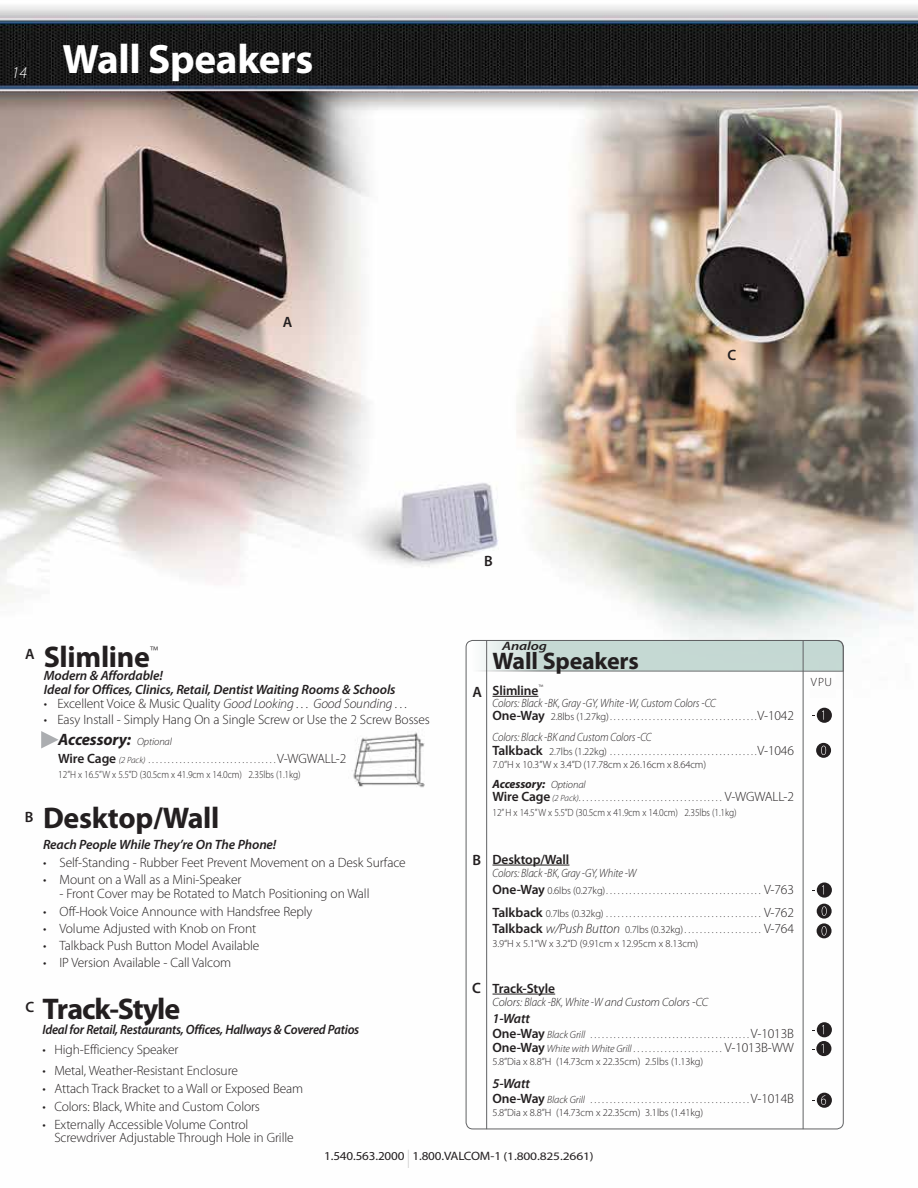
<style>
.page{position:relative;width:918px;height:1188px;background:#fff}
.page>*{position:absolute;margin:0;border:0;box-sizing:border-box;transform-origin:0 0}
.t1{font:700 41.25px "Myriad Pro";letter-spacing:-.01em;color:#fff}
.t2{font:700 30px "Myriad Pro";letter-spacing:-.01em;color:#231f20}
.t3{font:700 30px "Myriad Pro";letter-spacing:-.04em;color:#231f20}
.t4{font:700 24px "Myriad Pro";letter-spacing:-.01em;color:#231f20}
.t5{font:italic 700 16.5px "Myriad Pro";letter-spacing:-.01em;color:#231f20}
.t6{font:italic 300 16.5px "Myriad Pro";color:#fff}
.t7{font:600 15px "Myriad Pro";color:#231f20}
.t8{font:300 13.5px/13.5px "Myriad Pro";letter-spacing:-.01em;color:#231f20}
.t9{font:italic 600 13.5px/13.5px "Myriad Pro";letter-spacing:-.01em;color:#231f20}
.t10{font:italic 300 13.5px "Myriad Pro";letter-spacing:-.01em;color:#231f20}
.t11{font:italic 600 13.5px "Myriad Pro";letter-spacing:-.01em;color:#231f20;scale:.94 1}
.t12{font:600 13.5px "Myriad Pro";letter-spacing:-.01em;color:#231f20}
.t13{font:12.15px "Myriad Pro";letter-spacing:-.01em;color:#231f20;scale:1.08 1}
.t14{font:italic 600 12.15px "Myriad Pro";letter-spacing:-.01em;color:#231f20;scale:1.23 1}
.t15{font:italic 300 12px "Myriad Pro";letter-spacing:-.01em;color:#231f20;scale:.9 1}
.t16{font:italic 300 12px "Myriad Pro";letter-spacing:-.01em;color:#231f20}
.t17{font:italic 700 12px "Myriad Pro";letter-spacing:-.01em;color:#231f20}
.t18{font:300 12px "Myriad Pro";color:#231f20}
.t19{font:300 10.5px/15px "Myriad Pro";letter-spacing:-.01em;color:#231f20}
.t20{font:300 10.5px "Myriad Pro";letter-spacing:-.01em;color:#231f20;scale:.9 1}
.s1{font-style:normal}
.s2{font-weight:300;font-size:10.5px}
.s3{font-weight:600;font-size:13.5px}
.s4{font-style:italic;font-size:9px}
.s5{font-size:13.5px}
.s6{font-style:italic;font-size:13.5px}
.s7{font-style:italic}
.s8{font-weight:300;font-size:27px;color:#c4c4c4}
.s9{font-size:11.55px}
</style>
<div class="page">
<img style="left:0;top:5px;width:918px;height:1125px">
<svg style="left:466px;top:639px;width:378px;height:33px;background:#c6d6d1"></svg>
<div style="left:817px;top:1022px;width:15px;height:15px;background:#231f20;border-radius:50%"></div>
<div style="left:817px;top:1093px;width:15px;height:15px;background:#231f20;border-radius:50%"></div>
<svg style="left:821px;top:1095px;width:5px;height:10px"></svg>
<hr style="left:803px;top:640px;width:1px;height:489px;background:#616264">
<hr style="left:486px;top:640px;width:1px;height:489px;background:#616264">
<hr style="left:493px;top:696px;width:45px;height:1px;background:#231f20">
<hr style="left:493px;top:865px;width:76px;height:1px;background:#231f20">
<hr style="left:493px;top:994px;width:62px;height:1px;background:#231f20">
<div style="left:817px;top:708px;width:15px;height:15px;background:#231f20;border-radius:50%"></div>
<div style="left:816px;top:743px;width:15px;height:15px;background:#231f20;border-radius:50%"></div>
<svg style="left:821px;top:746px;width:5px;height:9px"></svg>
<div style="left:817px;top:882px;width:15px;height:16px;background:#231f20;border-radius:50%"></div>
<svg style="left:822px;top:885px;width:2px;height:10px"></svg>
<div style="left:817px;top:904px;width:15px;height:15px;background:#231f20;border-radius:50%"></div>
<svg style="left:822px;top:906px;width:5px;height:10px"></svg>
<svg style="left:817px;top:923px;width:15px;height:15px"></svg>
<svg style="left:822px;top:926px;width:5px;height:10px"></svg>
<img style="left:349px;top:729px;width:76px;height:69px">
<svg style="left:41px;top:731px;width:18px;height:17px"></svg>
<div style="left:816px;top:1041px;width:15px;height:15px;background:#231f20;border-radius:50%"></div>
<h3 class="t6" style="left:12px;top:64px;width:17px">14</h3>
<h1 class="t1" style="left:63px;top:32px;width:252px">Wall Speakers</h1>
<h3 class="t7" style="left:283px;top:312px;width:11px">A</h3>
<h3 class="t7" style="left:727px;top:345px;width:10px">C</h3>
<h3 class="t7" style="left:484px;top:551px;width:10px">B</h3>
<h3 class="t7" style="left:25px;top:644px;width:11px">A</h3>
<h2 class="t2" style="left:44px;top:637px;width:116px">Slimline<sup>™</sup></h2>
<p class="t9" style="left:44px;top:669px;width:353px">Modern &amp; Affordable!<br>Ideal for Offices, Clinics, Retail, Dentist Waiting Rooms &amp; Schools</p>
<p class="t10" style="left:44px;top:697px;width:365px"><span class="s1">• Excellent Voice &amp; Music Quality</span> Good Looking . . . Good Sounding . . .</p>
<p class="t8" style="left:44px;top:713px;width:388px">• Easy Install - Simply Hang On a Single Screw or Use the 2 Screw Bosses</p>
<h3 class="t5" style="left:58px;top:729px;width:115px">Accessory: <span class="s2">Optional</span></h3>
<p class="t19" style="left:58px;top:752px;width:91px"><span class="s3">Wire Cage</span> <span class="s4">(2 Pack)</span>.................................</p>
<p class="t8" style="left:277px;top:752px;width:71px">V-WGWALL-2</p>
<p class="t20" style="left:58px;top:769px;width:271px">12”H x 16.5”W x 5.5”D (30.5cm x 41.9cm x 14.0cm) 2.35lbs (1.1kg)</p>
<h3 class="t7" style="left:25px;top:807px;width:10px">B</h3>
<h2 class="t2" style="left:43px;top:799px;width:178px">Desktop/Wall</h2>
<p class="t9" style="left:43px;top:837px;width:235px">Reach People While They’re On The Phone!</p>
<p class="t8" style="left:43px;top:856px;width:364px">• Self-Standing - Rubber Feet Prevent Movement on a Desk Surface</p>
<p class="t8" style="left:43px;top:873px;width:200px">• Mount on a Wall as a Mini-Speaker</p>
<p class="t8" style="left:60px;top:887px;width:312px">- Front Cover may be Rotated to Match Positioning on Wall</p>
<p class="t8" style="left:43px;top:905px;width:271px">• Off-Hook Voice Announce with Handsfree Reply</p>
<p class="t8" style="left:43px;top:922px;width:215px">• Volume Adjusted with Knob on Front</p>
<p class="t8" style="left:43px;top:939px;width:218px">• Talkback Push Button Model Available</p>
<p class="t8" style="left:43px;top:956px;width:190px">• IP Version Available - Call Valcom</p>
<h3 class="t7" style="left:26px;top:997px;width:10px">C</h3>
<h2 class="t3" style="left:42px;top:989px;width:139px">Track-Style</h2>
<p class="t11" style="left:42px;top:1021px;width:339px">Ideal for Retail, Restaurants, Offices, Hallways &amp; Covered Patios</p>
<p class="t8" style="left:42px;top:1043px;width:138px">• High-Efficiency Speaker</p>
<p class="t8" style="left:42px;top:1064px;width:197px">• Metal, Weather-Resistant Enclosure</p>
<p class="t8" style="left:42px;top:1082px;width:262px">• Attach Track Bracket to a Wall or Exposed Beam</p>
<p class="t8" style="left:42px;top:1100px;width:219px">• Colors: Black, White and Custom Colors</p>
<p class="t8" style="left:54px;top:1118px;width:241px;text-indent:-12px">• Externally Accessible Volume Control<br>Screwdriver Adjustable Through Hole in Grille</p>
<h3 class="t7" style="left:473px;top:682px;width:11px">A</h3>
<h3 class="t7" style="left:472px;top:850px;width:10px">B</h3>
<h3 class="t7" style="left:472px;top:979px;width:10px">C</h3>
<p class="t14" style="left:502px;top:638px;width:38px">Analog</p>
<h3 class="t4" style="left:493px;top:646px;width:148px">Wall Speakers</h3>
<p class="t12" style="left:493px;top:682px;width:52px">Slimline<sup>™</sup></p>
<p class="t15" style="left:493px;top:697px;width:250px">Colors: Black -BK, Gray -GY, White -W, Custom Colors -CC</p>
<p class="t19" style="left:493px;top:710px;width:303px"><span class="s3">One-Way</span> 2.8lbs (1.27kg). . . . . . . . . . . . . . . . . . . . . . . . . . . . . . . . . . . . . .<span class="s5">V-1042</span></p>
<p class="t15" style="left:493px;top:731px;width:178px">Colors: Black -BK and Custom Colors -CC</p>
<p class="t19" style="left:493px;top:744px;width:119px"><span class="s3">Talkback</span> 2.7lbs (1.22kg)......................................</p>
<p class="t8" style="left:758px;top:744px;width:38px">V-1046</p>
<p class="t19" style="left:493px;top:758px;width:215px">7.0”H x 10.3”W x 3.4”D (17.78cm x 26.16cm x 8.64cm)</p>
<p class="t17" style="left:493px;top:776px;width:95px">Accessory: <span class="s2">Optional</span></p>
<p class="t19" style="left:493px;top:791px;width:303px"><span class="s3">Wire Cage</span> <span class="s4">(2 Pack)</span>. . . . . . . . . . . . . . . . . . . . . . . . . . . . . . . . . . . . . <span class="s5">V-WGWALL-2<br></span>12” H x 14.5” W x 5.5”D (30.5cm x 41.9cm x 14.0cm) 2.35lbs (1.1kg)</p>
<p class="t12" style="left:493px;top:851px;width:78px">Desktop/Wall</p>
<p class="t15" style="left:493px;top:867px;width:162px">Colors: Black -BK, Gray -GY, White -W</p>
<p class="t19" style="left:493px;top:883px;width:303px"><span class="s3">One-Way</span> 0.6lbs (0.27kg). . . . . . . . . . . . . . . . . . . . . . . . . . . . . . . . . . . . . . . . <span class="s5">V-763</span></p>
<p class="t19" style="left:493px;top:906px;width:115px"><span class="s3">Talkback</span> 0.7lbs (0.32kg).........................................</p>
<p class="t8" style="left:764px;top:906px;width:32px">V-762</p>
<p class="t19" style="left:493px;top:923px;width:303px;line-height:13.5px"><span class="s3">Talkback</span> <span class="s6">w/Push Button</span> 0.7lbs (0.32kg). . . . . . . . . . . . . . . . . . . . <span class="s5">V-764<br></span>3.9“H x 5.1“W x 3.2“D (9.91cm x 12.95cm x 8.13cm)</p>
<p class="t12" style="left:493px;top:980px;width:64px">Track-Style</p>
<p class="t16" style="left:493px;top:996px;width:217px">Colors: Black -BK, White -W and Custom Colors -CC</p>
<p class="t9" style="left:493px;top:1012px;width:39px">1-Watt</p>
<p class="t19" style="left:493px;top:1027px;width:99px"><span class="s3">One-Way</span> <span class="s7">Black Grill</span> ..........................................</p>
<p class="t8" style="left:751px;top:1027px;width:45px">V-1013B</p>
<p class="t19" style="left:493px;top:1041px;width:143px"><span class="s3">One-Way</span> <span class="s7">White with White Grill</span>........................</p>
<p class="t8" style="left:725px;top:1041px;width:71px">V-1013B-WW</p>
<p class="t19" style="left:493px;top:1054px;width:212px">5.8”Dia x 8.8”H (14.73cm x 22.35cm) 2.5lbs (1.13kg)</p>
<p class="t9" style="left:493px;top:1076px;width:39px">5-Watt</p>
<p class="t19" style="left:493px;top:1092px;width:99px"><span class="s3">One-Way</span> <span class="s7">Black Grill</span> ..........................................</p>
<p class="t8" style="left:751px;top:1092px;width:45px">V-1014B</p>
<p class="t19" style="left:493px;top:1105px;width:212px">5.8”Dia x 8.8”H (14.73cm x 22.35cm) 3.1lbs (1.41kg)</p>
<p class="t18" style="left:811px;top:676px;width:23px">VPU</p>
<p class="t13" style="left:324px;top:1149px;width:251px">1.540.563.2000 <span class="s8">I</span> 1.800.VALCOM-1 <span class="s9">(1.800.825.2661)</span></p>
</div>
